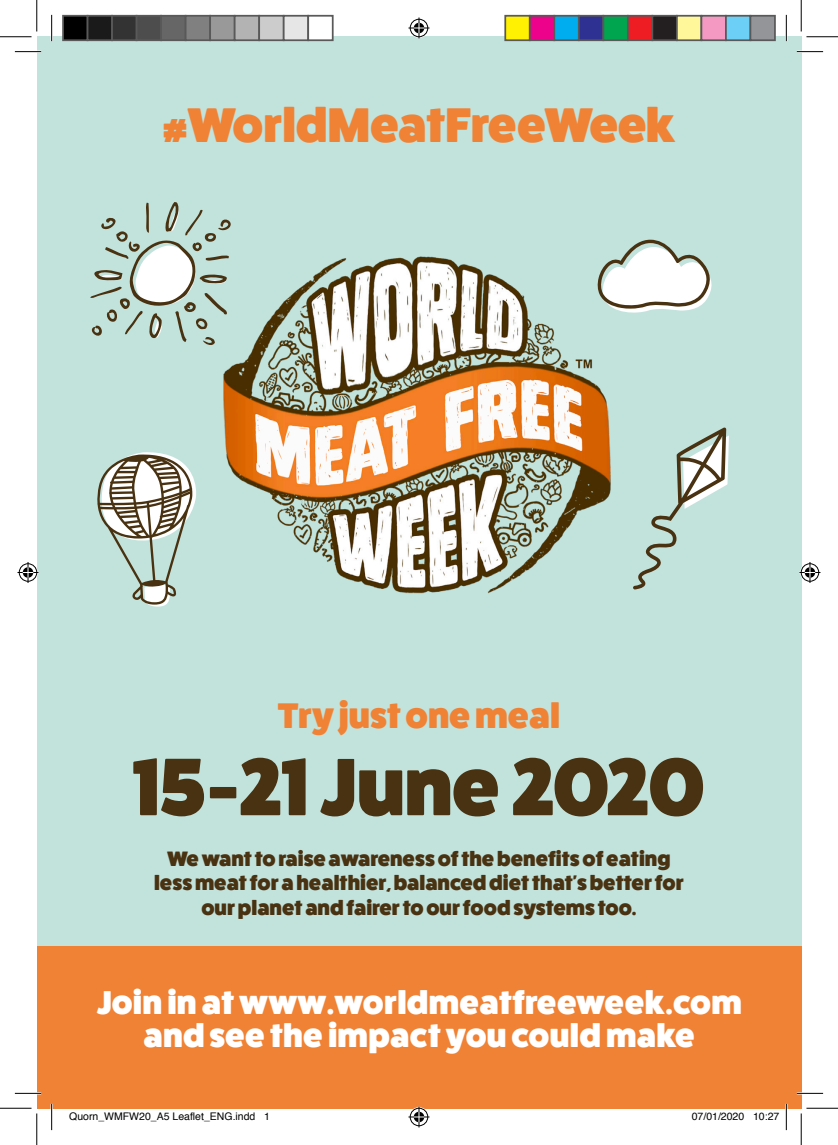
<style>
.page{position:relative;width:838px;height:1145px;background:#fff}
.page>*{position:absolute;margin:0;border:0;box-sizing:border-box;transform-origin:0 0}
.t1{font:81.55px "Fat Frank";letter-spacing:-.01em;color:#493211}
.t2{font:49px "Fat Frank";color:#f08235}
.t3{font:35.88px "Fat Frank";color:#f08235}
.t4{font:33.25px/33.2px "Fat Frank";letter-spacing:.01em;color:#fff;text-align:center}
.t5{font:21px/24.5px "Fat Frank";color:#493211;text-align:center}
.t6{font:10.5px "Helvetica";color:#000}
</style>
<div class="page">
<div style="left:37px;top:37px;width:764px;height:1071px;background:#c2e2dc"></div>
<div style="left:37px;top:946px;width:764px;height:162px;background:#f08235"></div>
<img style="left:223px;top:256px;width:388px;height:338px">
<svg style="left:97px;top:452px;width:99px;height:155px"></svg>
<svg style="left:633px;top:427px;width:95px;height:162px"></svg>
<svg style="left:597px;top:240px;width:115px;height:74px"></svg>
<svg style="left:90px;top:202px;width:141px;height:146px"></svg>
<hr style="left:15px;top:51px;width:26px;height:2px;background:#fff">
<hr style="left:796px;top:51px;width:27px;height:2px;background:#fff">
<hr style="left:15px;top:1092px;width:26px;height:2px;background:#fff">
<hr style="left:796px;top:1092px;width:27px;height:2px;background:#fff">
<hr style="left:51px;top:15px;width:2px;height:26px;background:#fff">
<hr style="left:51px;top:1104px;width:2px;height:26px;background:#fff">
<hr style="left:785px;top:15px;width:2px;height:26px;background:#fff">
<hr style="left:785px;top:1104px;width:2px;height:26px;background:#fff">
<svg style="left:15px;top:51px;width:26px;height:1px"></svg>
<svg style="left:796px;top:51px;width:27px;height:1px"></svg>
<svg style="left:15px;top:1093px;width:26px;height:1px"></svg>
<svg style="left:796px;top:1093px;width:27px;height:1px"></svg>
<svg style="left:51px;top:15px;width:1px;height:26px"></svg>
<svg style="left:51px;top:1104px;width:1px;height:26px"></svg>
<svg style="left:786px;top:15px;width:1px;height:26px"></svg>
<svg style="left:786px;top:1104px;width:1px;height:26px"></svg>
<hr style="left:0;top:36px;width:32px;height:1px;background:#000">
<hr style="left:806px;top:36px;width:31px;height:1px;background:#000">
<hr style="left:0;top:1108px;width:32px;height:1px;background:#000">
<hr style="left:806px;top:1108px;width:31px;height:1px;background:#000">
<hr style="left:36px;top:0;width:1px;height:31px;background:#000">
<hr style="left:36px;top:1113px;width:1px;height:32px;background:#000">
<hr style="left:800px;top:0;width:1px;height:31px;background:#000">
<hr style="left:800px;top:1113px;width:1px;height:32px;background:#000">
<svg style="left:408px;top:18px;width:21px;height:21px"></svg>
<svg style="left:408px;top:1106px;width:21px;height:21px"></svg>
<svg style="left:18px;top:562px;width:21px;height:21px"></svg>
<svg style="left:799px;top:562px;width:21px;height:21px"></svg>
<div style="left:63px;top:16px;width:25px;height:24px;background:#000"></div>
<div style="left:62px;top:15px;width:26px;height:26px;border:2px solid #595959"></div>
<div style="left:88px;top:16px;width:24px;height:24px;background:#1a1a1a"></div>
<div style="left:87px;top:15px;width:26px;height:26px;border:2px solid #595959"></div>
<div style="left:112px;top:16px;width:25px;height:24px;background:#333"></div>
<div style="left:111px;top:15px;width:26px;height:26px;border:2px solid #595959"></div>
<div style="left:137px;top:16px;width:24px;height:24px;background:#4d4d4d"></div>
<div style="left:136px;top:15px;width:26px;height:26px;border:2px solid #595959"></div>
<div style="left:161px;top:16px;width:25px;height:24px;background:#666"></div>
<div style="left:160px;top:15px;width:26px;height:26px;border:2px solid #595959"></div>
<div style="left:186px;top:16px;width:24px;height:24px;background:#808080"></div>
<div style="left:185px;top:15px;width:26px;height:26px;border:2px solid #595959"></div>
<div style="left:210px;top:16px;width:25px;height:24px;background:#999"></div>
<div style="left:209px;top:15px;width:26px;height:26px;border:2px solid #595959"></div>
<div style="left:235px;top:16px;width:24px;height:24px;background:#b3b3b3"></div>
<div style="left:234px;top:15px;width:26px;height:26px;border:2px solid #595959"></div>
<div style="left:259px;top:16px;width:25px;height:24px;background:#ccc"></div>
<div style="left:258px;top:15px;width:26px;height:26px;border:2px solid #595959"></div>
<div style="left:284px;top:16px;width:24px;height:24px;background:#e6e6e6"></div>
<div style="left:283px;top:15px;width:26px;height:26px;border:2px solid #595959"></div>
<div style="left:308px;top:16px;width:25px;height:24px;background:#fff"></div>
<div style="left:307px;top:15px;width:26px;height:26px;border:2px solid #595959"></div>
<div style="left:505px;top:16px;width:24px;height:24px;background:#fff101"></div>
<div style="left:504px;top:15px;width:26px;height:26px;border:2px solid #595959"></div>
<div style="left:529px;top:16px;width:25px;height:24px;background:#ed028c"></div>
<div style="left:529px;top:15px;width:26px;height:26px;border:2px solid #595959"></div>
<div style="left:554px;top:16px;width:24px;height:24px;background:#00aeef"></div>
<div style="left:553px;top:15px;width:26px;height:26px;border:2px solid #595959"></div>
<div style="left:578px;top:16px;width:25px;height:24px;background:#2e3092"></div>
<div style="left:578px;top:15px;width:26px;height:26px;border:2px solid #595959"></div>
<div style="left:603px;top:16px;width:24px;height:24px;background:#00a54f"></div>
<div style="left:602px;top:15px;width:26px;height:26px;border:2px solid #595959"></div>
<div style="left:627px;top:16px;width:25px;height:24px;background:#ee1d23"></div>
<div style="left:627px;top:15px;width:26px;height:26px;border:2px solid #595959"></div>
<div style="left:652px;top:16px;width:24px;height:24px;background:#231f20"></div>
<div style="left:651px;top:15px;width:26px;height:26px;border:2px solid #595959"></div>
<div style="left:676px;top:16px;width:25px;height:24px;background:#fff79a"></div>
<div style="left:676px;top:15px;width:26px;height:26px;border:2px solid #595959"></div>
<div style="left:701px;top:16px;width:24px;height:24px;background:#f499c2"></div>
<div style="left:700px;top:15px;width:26px;height:26px;border:2px solid #595959"></div>
<div style="left:725px;top:16px;width:25px;height:24px;background:#6bcff6"></div>
<div style="left:725px;top:15px;width:26px;height:26px;border:2px solid #595959"></div>
<div style="left:750px;top:16px;width:24px;height:24px;background:#939598"></div>
<div style="left:749px;top:15px;width:26px;height:26px;border:2px solid #595959"></div>
<p class="t2" style="left:162px;top:96px;width:515px">#WorldMeatFreeWeek</p>
<p class="t3" style="left:278px;top:694px;width:283px">Try just one meal</p>
<p class="t1" style="left:133px;top:738px;width:574px">15-21 June 2020</p>
<p class="t5" style="left:154px;top:846px;width:531px">We want to raise awareness of the benefits of eating less meat for a healthier, balanced diet that's better for our planet and fairer to our food systems too.</p>
<p class="t4" style="left:96px;top:985px;width:646px">Join in at www.worldmeatfreeweek.com and see the impact you could make</p>
<p class="t6" style="left:69px;top:1108px;width:202px">Quorn_WMFW20_A5 Leaflet_ENG.indd 1</p>
<p class="t6" style="left:691px;top:1108px;width:89px">07/01/2020 10:27</p>
</div>
